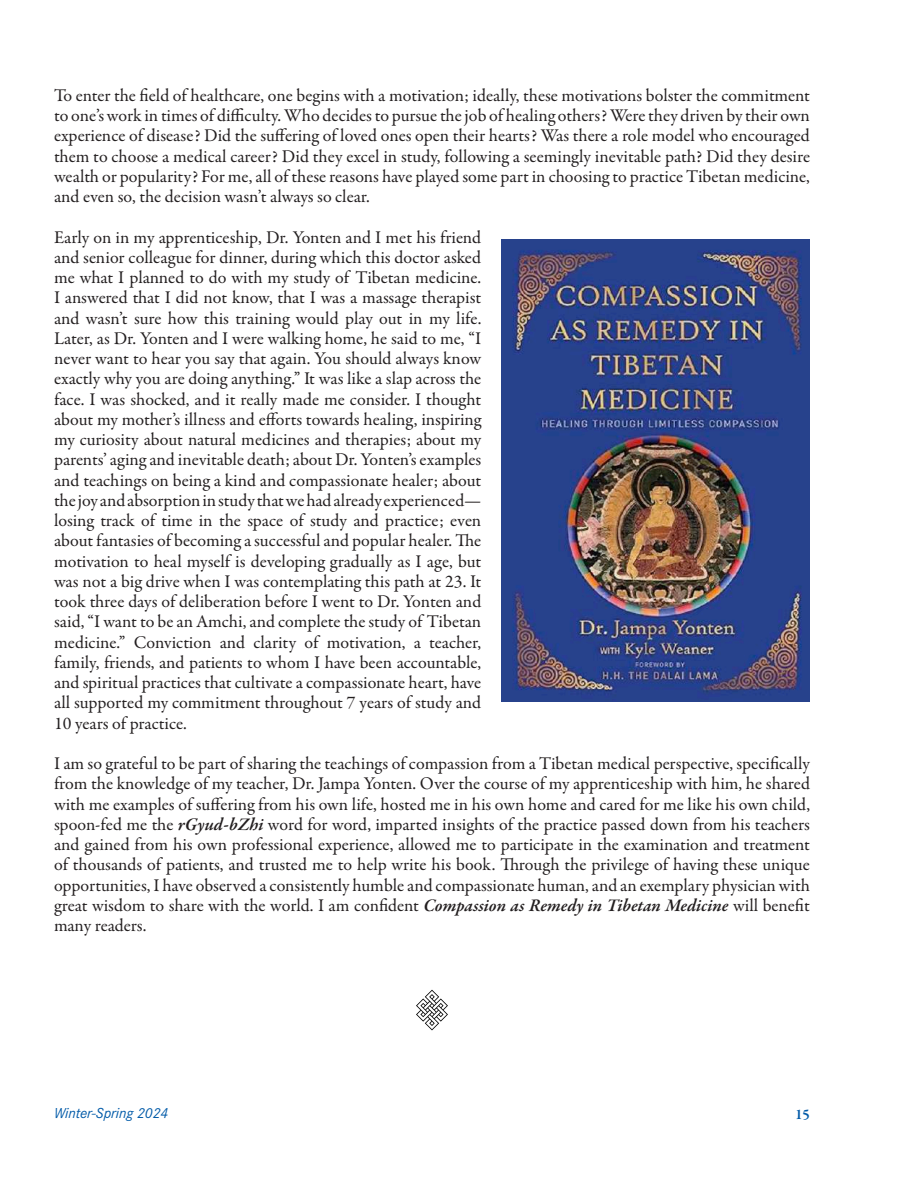
<style>
.page{position:relative;width:918px;height:1188px;background:#fff}
.page>*{position:absolute;margin:0;border:0;box-sizing:border-box;transform-origin:0 0}
.t1{font:18px/20.2px "Garamond Premr Pro";color:#231f20;text-align:justify}
.t2{font:italic 15px "Corporate S Pro";color:#005aa8}
.t3{font:600 15px "Garamond Premr Pro";color:#005aa8}
.s1{font-weight:600;font-style:italic}
</style>
<div class="page">
<img style="left:502px;top:240px;width:308px;height:461px">
<svg style="left:416px;top:990px;width:32px;height:40px"></svg>
<p class="t1" style="left:54px;top:85px;width:758px">To enter the field of healthcare, one begins with a motivation; ideally, these motivations bolster the commitment to one’s work in times of difficulty. Who decides to pursue the job of healing others? Were they driven by their own experience of disease? Did the suffering of loved ones open their hearts? Was there a role model who encouraged them to choose a medical career? Did they excel in study, following a seemingly inevitable path? Did they desire wealth or popularity? For me, all of these reasons have played some part in choosing to practice Tibetan medicine, and even so, the decision wasn’t always so clear.</p>
<p class="t1" style="left:54px;top:227px;width:429px">Early on in my apprenticeship, Dr. Yonten and I met his friend and senior colleague for dinner, during which this doctor asked me what I planned to do with my study of Tibetan medicine.<br>I answered that I did not know, that I was a massage therapist and wasn’t sure how this training would play out in my life.<br>Later, as Dr. Yonten and I were walking home, he said to me, “I never want to hear you say that again. You should always know exactly why you are doing anything.” It was like a slap across the face. I was shocked, and it really made me consider. I thought about my mother’s illness and efforts towards healing, inspiring my curiosity about natural medicines and therapies; about my parents’ aging and inevitable death; about Dr. Yonten’s examples and teachings on being a kind and compassionate healer; about the joy and absorption in study that we had already experienced— losing track of time in the space of study and practice; even about fantasies of becoming a successful and popular healer. The motivation to heal myself is developing gradually as I age, but was not a big drive when I was contemplating this path at 23. It took three days of deliberation before I went to Dr. Yonten and said, “I want to be an Amchi, and complete the study of Tibetan medicine.” Conviction and clarity of motivation, a teacher, family, friends, and patients to whom I have been accountable, and spiritual practices that cultivate a compassionate heart, have all supported my commitment throughout 7 years of study and 10 years of practice.</p>
<p class="t1" style="left:54px;top:754px;width:758px">I am so grateful to be part of sharing the teachings of compassion from a Tibetan medical perspective, specifically from the knowledge of my teacher, Dr. Jampa Yonten. Over the course of my apprenticeship with him, he shared with me examples of suffering from his own life, hosted me in his own home and cared for me like his own child, spoon-fed me the <span class="s1">rGyud-bZhi</span> word for word, imparted insights of the practice passed down from his teachers and gained from his own professional experience, allowed me to participate in the examination and treatment of thousands of patients, and trusted me to help write his book. Through the privilege of having these unique opportunities, I have observed a consistently humble and compassionate human, and an exemplary physician with great wisdom to share with the world. I am confident <span class="s1">Compassion as Remedy in Tibetan Medicine</span> will benefit many readers.</p>
<p class="t2" style="left:54px;top:1102px;width:116px">Winter-Spring 2024</p>
<p class="t3" style="left:795px;top:1105px;width:16px">15</p>
</div>
